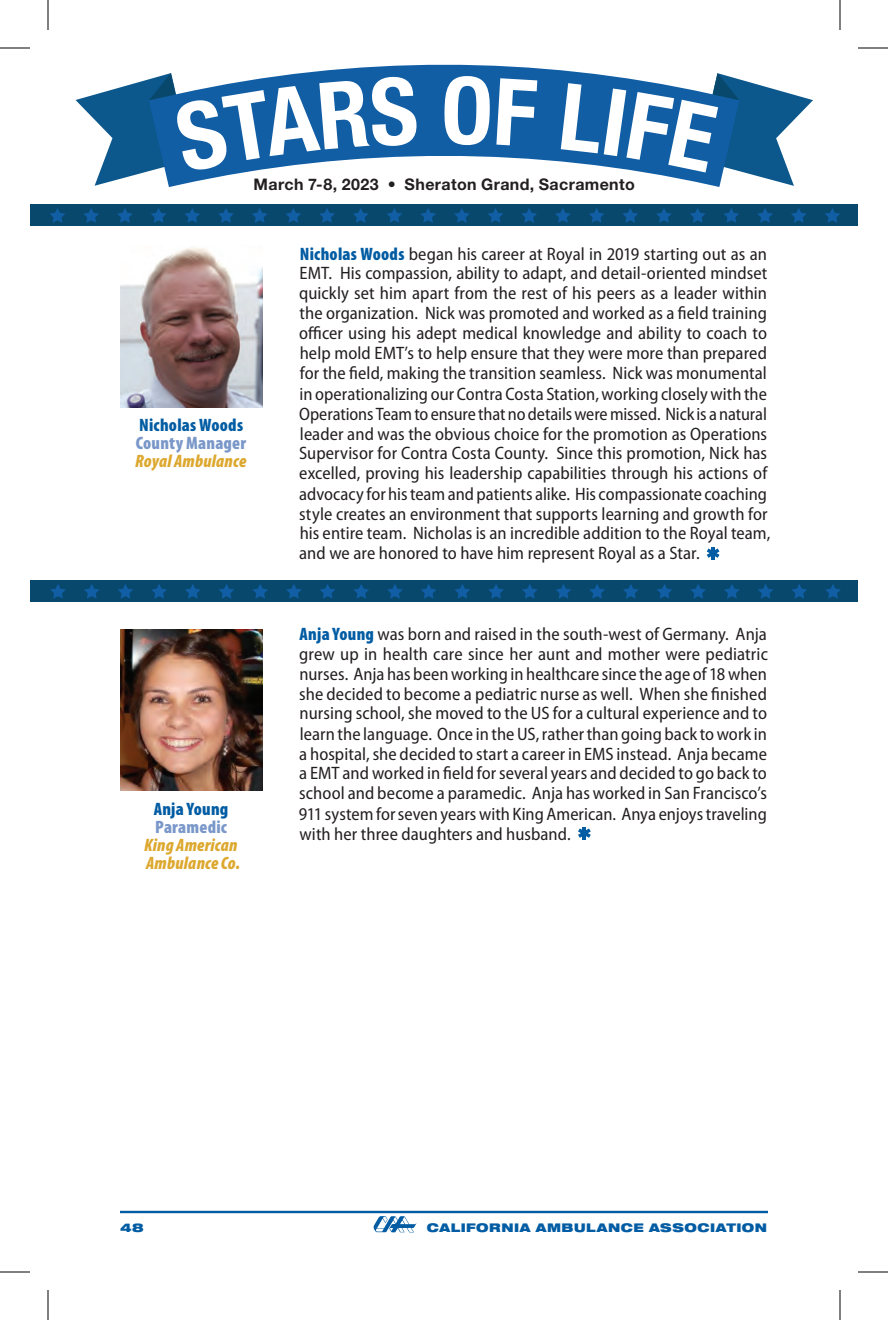
<style>
.page{position:relative;width:888px;height:1320px;background:#fff}
.page>*{position:absolute;margin:0;border:0;box-sizing:border-box;transform-origin:0 0}
.t1{font:semi-condensed 18px/20px "Myriad Pro";letter-spacing:.005em;color:#231f20}
.t2{font:italic 900 condensed 18px/18px "Myriad Pro";letter-spacing:.015em;color:#dda82f}
.t3{font:900 condensed 18px "Myriad Pro";letter-spacing:.015em;color:#015ca3}
.t4{font:900 condensed 18px "Myriad Pro";letter-spacing:.015em;color:#7997c9}
.t5{font:700 16px "Helvetica Neue LT Pro";letter-spacing:.025em;color:#231f20}
.t6{font:900 expanded 12px "Helvetica Neue LT Pro";letter-spacing:.04em;color:#015ca3}
.s1{font-weight:900;font-stretch:condensed;color:#015ca3}
</style>
<div class="page">
<svg style="left:168px;top:64px;width:552px;height:123px"></svg>
<div style="left:30px;top:204px;width:828px;height:22px;background:#08486d"></div>
<svg style="left:50px;top:208px;width:15px;height:15px"></svg>
<svg style="left:420px;top:208px;width:16px;height:15px"></svg>
<svg style="left:387px;top:208px;width:15px;height:15px"></svg>
<svg style="left:353px;top:208px;width:16px;height:15px"></svg>
<svg style="left:319px;top:208px;width:16px;height:15px"></svg>
<svg style="left:286px;top:208px;width:15px;height:15px"></svg>
<svg style="left:252px;top:208px;width:15px;height:15px"></svg>
<svg style="left:218px;top:208px;width:16px;height:15px"></svg>
<svg style="left:185px;top:208px;width:15px;height:15px"></svg>
<svg style="left:151px;top:208px;width:15px;height:15px"></svg>
<svg style="left:117px;top:208px;width:16px;height:15px"></svg>
<svg style="left:83px;top:208px;width:16px;height:15px"></svg>
<svg style="left:454px;top:208px;width:16px;height:15px"></svg>
<svg style="left:825px;top:208px;width:15px;height:15px"></svg>
<svg style="left:791px;top:208px;width:16px;height:15px"></svg>
<svg style="left:757px;top:208px;width:16px;height:15px"></svg>
<svg style="left:724px;top:208px;width:15px;height:15px"></svg>
<svg style="left:690px;top:208px;width:15px;height:15px"></svg>
<svg style="left:656px;top:208px;width:16px;height:15px"></svg>
<svg style="left:623px;top:208px;width:15px;height:15px"></svg>
<svg style="left:589px;top:208px;width:15px;height:15px"></svg>
<svg style="left:555px;top:208px;width:16px;height:15px"></svg>
<svg style="left:521px;top:208px;width:16px;height:15px"></svg>
<svg style="left:488px;top:208px;width:15px;height:15px"></svg>
<hr style="left:120px;top:1211px;width:648px;height:2px;background:#015ca3">
<svg style="left:373px;top:1216px;width:44px;height:16px"></svg>
<hr style="left:711px;top:547px;width:4px;height:13px;background:#015ca3">
<svg style="left:707px;top:548px;width:12px;height:10px"></svg>
<svg style="left:578px;top:827px;width:13px;height:13px"></svg>
<img style="left:120px;top:247px;width:142px;height:160px">
<img style="left:120px;top:630px;width:142px;height:161px">
<div style="left:31px;top:580px;width:827px;height:22px;background:#08486d"></div>
<svg style="left:50px;top:584px;width:16px;height:15px"></svg>
<svg style="left:421px;top:584px;width:15px;height:15px"></svg>
<svg style="left:387px;top:584px;width:16px;height:15px"></svg>
<svg style="left:354px;top:584px;width:15px;height:15px"></svg>
<svg style="left:320px;top:584px;width:15px;height:15px"></svg>
<svg style="left:286px;top:584px;width:16px;height:15px"></svg>
<svg style="left:252px;top:584px;width:16px;height:15px"></svg>
<svg style="left:219px;top:584px;width:15px;height:15px"></svg>
<svg style="left:185px;top:584px;width:16px;height:15px"></svg>
<svg style="left:151px;top:584px;width:16px;height:15px"></svg>
<svg style="left:118px;top:584px;width:15px;height:15px"></svg>
<svg style="left:84px;top:584px;width:16px;height:15px"></svg>
<svg style="left:455px;top:584px;width:15px;height:15px"></svg>
<svg style="left:825px;top:584px;width:16px;height:15px"></svg>
<svg style="left:792px;top:584px;width:15px;height:15px"></svg>
<svg style="left:758px;top:584px;width:15px;height:15px"></svg>
<svg style="left:724px;top:584px;width:16px;height:15px"></svg>
<svg style="left:690px;top:584px;width:16px;height:15px"></svg>
<svg style="left:657px;top:584px;width:15px;height:15px"></svg>
<svg style="left:623px;top:584px;width:16px;height:15px"></svg>
<svg style="left:589px;top:584px;width:16px;height:15px"></svg>
<svg style="left:556px;top:584px;width:15px;height:15px"></svg>
<svg style="left:522px;top:584px;width:16px;height:15px"></svg>
<svg style="left:488px;top:584px;width:16px;height:15px"></svg>
<hr style="left:0;top:48px;width:30px;height:1px;background:#000">
<hr style="left:858px;top:48px;width:30px;height:1px;background:#000">
<hr style="left:0;top:1272px;width:30px;height:1px;background:#000">
<hr style="left:858px;top:1272px;width:30px;height:1px;background:#000">
<hr style="left:48px;top:0;width:1px;height:30px;background:#000">
<hr style="left:48px;top:1290px;width:1px;height:30px;background:#000">
<hr style="left:840px;top:0;width:1px;height:30px;background:#000">
<hr style="left:840px;top:1290px;width:1px;height:30px;background:#000">
<svg style="left:76px;top:73px;width:341px;height:113px"></svg>
<div style="left:444px;top:76px;width:46px;height:69px;background:#115ea5"></div>
<div style="left:496px;top:78px;width:41px;height:69px;background:#115ea5"></div>
<svg style="left:561px;top:73px;width:252px;height:113px"></svg>
<p class="t5" style="left:254px;top:174px;width:383px">March 7-8, 2023 • Sheraton Grand, Sacramento</p>
<p class="t3" style="left:139px;top:415px;width:105px">Nicholas Woods</p>
<p class="t4" style="left:136px;top:433px;width:112px">County Manager</p>
<p class="t2" style="left:135px;top:453px;width:113px">Royal Ambulance</p>
<p class="t1" style="left:299px;top:244px;width:473px"><span class="s1">Nicholas Woods</span> began his career at Royal in 2019 starting out as an EMT. His compassion, ability to adapt, and detail-oriented mindset quickly set him apart from the rest of his peers as a leader within the organization. Nick was promoted and worked as a field training officer using his adept medical knowledge and ability to coach to help mold EMT’s to help ensure that they were more than prepared for the field, making the transition seamless. Nick was monumental in operationalizing our Contra Costa Station, working closely with the Operations Team to ensure that no details were missed. Nick is a natural leader and was the obvious choice for the promotion as Operations Supervisor for Contra Costa County. Since this promotion, Nick has excelled, proving his leadership capabilities through his actions of advocacy for his team and patients alike. His compassionate coaching style creates an environment that supports learning and growth for his entire team. Nicholas is an incredible addition to the Royal team, and we are honored to have him represent Royal as a Star.</p>
<p class="t3" style="left:154px;top:799px;width:76px">Anja Young</p>
<p class="t4" style="left:155px;top:817px;width:73px">Paramedic</p>
<p class="t2" style="left:144px;top:836px;width:97px">King American<br>Ambulance Co.</p>
<p class="t1" style="left:299px;top:624px;width:471px;text-align:justify"><span class="s1">Anja Young</span> was born and raised in the south-west of Germany. Anja grew up in health care since her aunt and mother were pediatric nurses. Anja has been working in healthcare since the age of 18 when she decided to become a pediatric nurse as well. When she finished nursing school, she moved to the US for a cultural experience and to learn the language. Once in the US, rather than going back to work in a hospital, she decided to start a career in EMS instead. Anja became a EMT and worked in field for several years and decided to go back to school and become a paramedic. Anja has worked in San Francisco’s 911 system for seven years with King American. Anya enjoys traveling with her three daughters and husband.</p>
<p class="t6" style="left:120px;top:1220px;width:25px">48</p>
<p class="t6" style="left:427px;top:1220px;width:342px">CALIFORNIA AMBULANCE ASSOCIATION</p>
</div>
